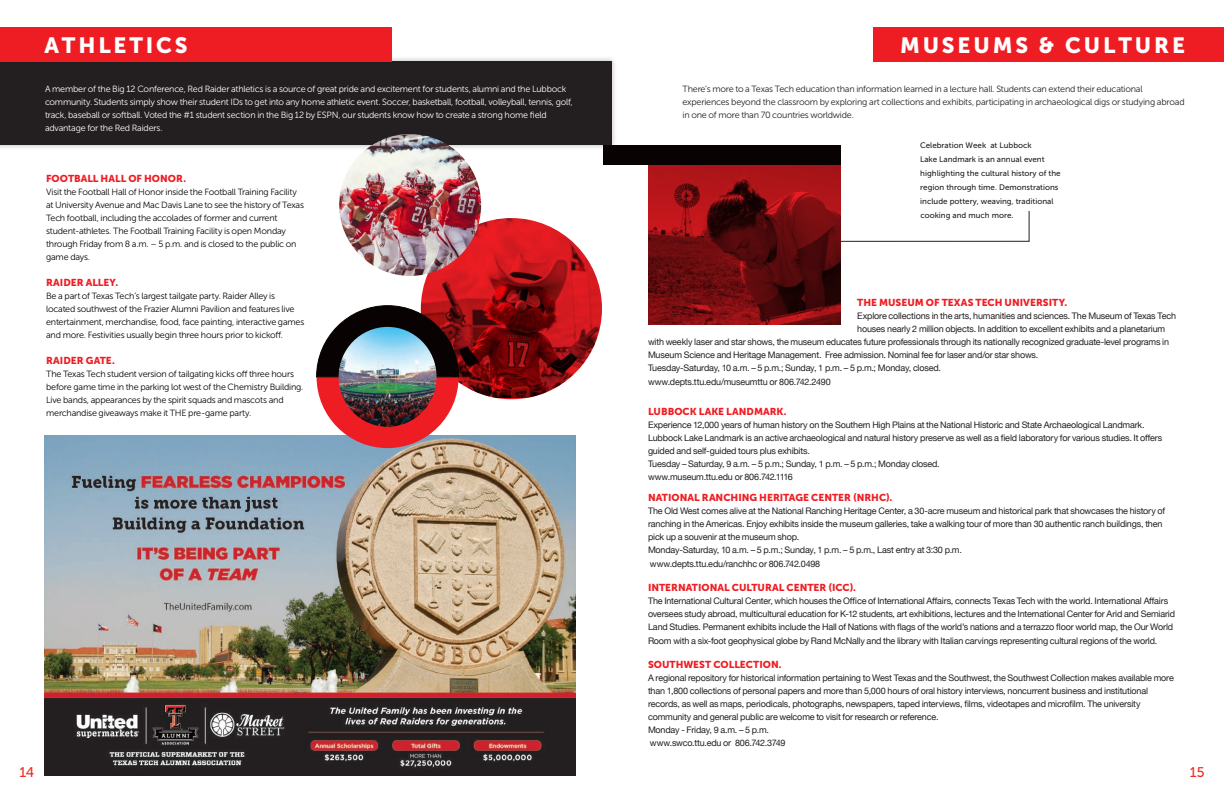
<style>
.page{position:relative;width:1224px;height:801px;background:#fff}
.page>*{position:absolute;margin:0;border:0;box-sizing:border-box;transform-origin:0 0}
.Main_Title_Headings{font:22px "Museo Sans 900";letter-spacing:.13em;color:#fff}
.t1{font:14px "Museo Sans 500";color:#ee2e22}
.t2{font:10px "Museo Sans 900";letter-spacing:.005em;color:#ee1d23}
.t3{font:9px/13px "Helvetica Neue";letter-spacing:-.02em;color:#231f20}
.t4{font:9px/13px "Museo Sans 300";letter-spacing:-.025em;color:#080302}
.t5{font:9px/13px "Museo Sans 300";letter-spacing:-.025em;color:#fff}
.t6{font:9px/13px "Museo Sans 300";letter-spacing:-.025em;color:#231f20}
.Main_Title_Headings-2{font:8px/14px "Museo Sans 500";color:#231f20}
</style>
<div class="page">
<svg style="left:841px;top:211px;width:189px;height:31px"></svg>
<div style="left:0;top:56px;width:618px;height:94px;background:#231f20;opacity:.3"></div>
<div style="left:0;top:61px;width:612px;height:84px;background:#231f20"></div>
<div style="left:0;top:27px;width:392px;height:34px;background:#ee1d23"></div>
<div style="left:873px;top:27px;width:351px;height:34px;background:#ee1d23"></div>
<svg style="left:648px;top:164px;width:193px;height:161px;background:#730d10"></svg>
<div style="left:603px;top:145px;width:238px;height:19px;background:#080302"></div>
<img style="left:421px;top:218px;width:181px;height:180px">
<svg style="left:421px;top:218px;width:181px;height:181px;background:#a01015"></svg>
<img style="left:339px;top:134px;width:142px;height:142px;border-radius:71px">
<img style="left:44px;top:436px;width:532px;height:339px">
<svg style="left:316px;top:305px;width:143px;height:143px"></svg>
<img style="left:339px;top:327px;width:98px;height:100px">
<p class="Main_Title_Headings" style="left:44px;top:33px;width:145px">ATHLETICS</p>
<p class="Main_Title_Headings" style="left:900px;top:33px;width:286px">MUSEUMS &amp; CULTURE</p>
<p class="t5" style="left:45px;top:83px;width:529px">A member of the Big 12 Conference, Red Raider athletics is a source of great pride and excitement for students, alumni and the Lubbock community. Students simply show their student IDs to get into any home athletic event. Soccer, basketball, football, volleyball, tennis, golf, track, baseball or softball. Voted the #1 student section in the Big 12 by ESPN, our students know how to create a strong home field advantage for the Red Raiders.</p>
<p class="t6" style="left:683px;top:83px;width:504px">There’s more to a Texas Tech education than information learned in a lecture hall. Students can extend their educational experiences beyond the classroom by exploring art collections and exhibits, participating in archaeological digs or studying abroad in one of more than 70 countries worldwide.</p>
<p class="t2" style="left:46px;top:173px;width:142px">FOOTBALL HALL OF HONOR.</p>
<p class="t4" style="left:46px;top:185px;width:259px">Visit the Football Hall of Honor inside the Football Training Facility at University Avenue and Mac Davis Lane to see the history of Texas Tech football, including the accolades of former and current student-athletes. The Football Training Facility is open Monday through Friday from 8 a.m. – 5 p.m. and is closed to the public on game days.</p>
<p class="t2" style="left:46px;top:277px;width:74px">RAIDER ALLEY.</p>
<p class="t4" style="left:46px;top:289px;width:260px">Be a part of Texas Tech’s largest tailgate party. Raider Alley is located southwest of the Frazier Alumni Pavilion and features live entertainment, merchandise, food, face painting, interactive games and more. Festivities usually begin three hours prior to kickoff.</p>
<p class="t2" style="left:46px;top:355px;width:70px">RAIDER GATE.</p>
<p class="t4" style="left:46px;top:367px;width:259px">The Texas Tech student version of tailgating kicks off three hours before game time in the parking lot west of the Chemistry Building.<br>Live bands, appearances by the spirit squads and mascots and merchandise giveaways make it THE pre-game party.</p>
<p class="Main_Title_Headings-2" style="left:920px;top:138px;width:142px">Celebration Week at Lubbock<br>Lake Landmark is an annual event highlighting the cultural history of the region through time. Demonstrations include pottery, weaving, traditional cooking and much more.</p>
<p class="t2" style="left:857px;top:297px;width:212px">THE MUSEUM OF TEXAS TECH UNIVERSITY.</p>
<p class="t3" style="left:857px;top:310px;width:320px">Explore collections in the arts, humanities and sciences. The Museum of Texas Tech</p>
<p class="t3" style="left:857px;top:323px;width:309px">houses nearly 2 million objects. In addition to excellent exhibits and a planetarium</p>
<p class="t3" style="left:648px;top:336px;width:523px">with weekly laser and star shows, the museum educates future professionals through its nationally recognized graduate-level programs in</p>
<p class="t3" style="left:648px;top:349px;width:392px">Museum Science and Heritage Management. Free admission. Nominal fee for laser and/or star shows.</p>
<p class="t3" style="left:648px;top:362px;width:295px">Tuesday-Saturday, 10 a.m. – 5 p.m.; Sunday, 1 p.m. – 5 p.m.; Monday, closed.</p>
<p class="t3" style="left:648px;top:376px;width:184px">www.depts.ttu.edu/museumttu or 806.742.2490</p>
<p class="t2" style="left:648px;top:406px;width:140px">LUBBOCK LAKE LANDMARK.</p>
<p class="t3" style="left:648px;top:419px;width:516px">Experience 12,000 years of human history on the Southern High Plains at the National Historic and State Archaeological Landmark.<br>Lubbock Lake Landmark is an active archaeological and natural history preserve as well as a field laboratory for various studies. It offers guided and self-guided tours plus exhibits.</p>
<p class="t3" style="left:648px;top:458px;width:293px">Tuesday – Saturday, 9 a.m. – 5 p.m.; Sunday, 1 p.m. – 5 p.m.; Monday closed.</p>
<p class="t3" style="left:648px;top:471px;width:146px">www.museum.ttu.edu or 806.742.1116</p>
<p class="t2" style="left:648px;top:492px;width:246px">NATIONAL RANCHING HERITAGE CENTER (NRHC).</p>
<p class="t3" style="left:648px;top:505px;width:519px">The Old West comes alive at the National Ranching Heritage Center, a 30-acre museum and historical park that showcases the history of ranching in the Americas. Enjoy exhibits inside the museum galleries, take a walking tour of more than 30 authentic ranch buildings, then pick up a souvenir at the museum shop.</p>
<p class="t3" style="left:648px;top:544px;width:315px">Monday-Saturday, 10 a.m. – 5 p.m.; Sunday, 1 p.m. – 5 p.m., Last entry at 3:30 p.m.</p>
<p class="t3" style="left:650px;top:558px;width:172px">www.depts.ttu.edu/ranchhc or 806.742.0498</p>
<p class="t2" style="left:648px;top:582px;width:210px">INTERNATIONAL CULTURAL CENTER (ICC).</p>
<p class="t3" style="left:648px;top:595px;width:529px">The International Cultural Center, which houses the Office of International Affairs, connects Texas Tech with the world. International Affairs oversees study abroad, multicultural education for K-12 students, art exhibitions, lectures and the International Center for Arid and Semiarid<br>Land Studies. Permanent exhibits include the Hall of Nations with flags of the world’s nations and a terrazzo floor world map, the Our World</p>
<p class="t3" style="left:648px;top:635px;width:511px">Room with a six-foot geophysical globe by Rand McNally and the library with Italian carvings representing cultural regions of the world.</p>
<p class="t2" style="left:648px;top:659px;width:135px">SOUTHWEST COLLECTION.</p>
<p class="t3" style="left:648px;top:672px;width:527px">A regional repository for historical information pertaining to West Texas and the Southwest, the Southwest Collection makes available more than 1,800 collections of personal papers and more than 5,000 hours of oral history interviews, noncurrent business and institutional records, as well as maps, periodicals, photographs, newspapers, taped interviews, films, videotapes and microfilm. The university community and general public are welcome to visit for research or reference.</p>
<p class="t3" style="left:648px;top:724px;width:139px">Monday - Friday, 9 a.m. – 5 p.m. www.swco.ttu.edu or 806.742.3749</p>
<h2 class="t1" style="left:19px;top:765px;width:16px">14</h2>
<h2 class="t1" style="left:1190px;top:765px;width:16px">15</h2>
</div>
